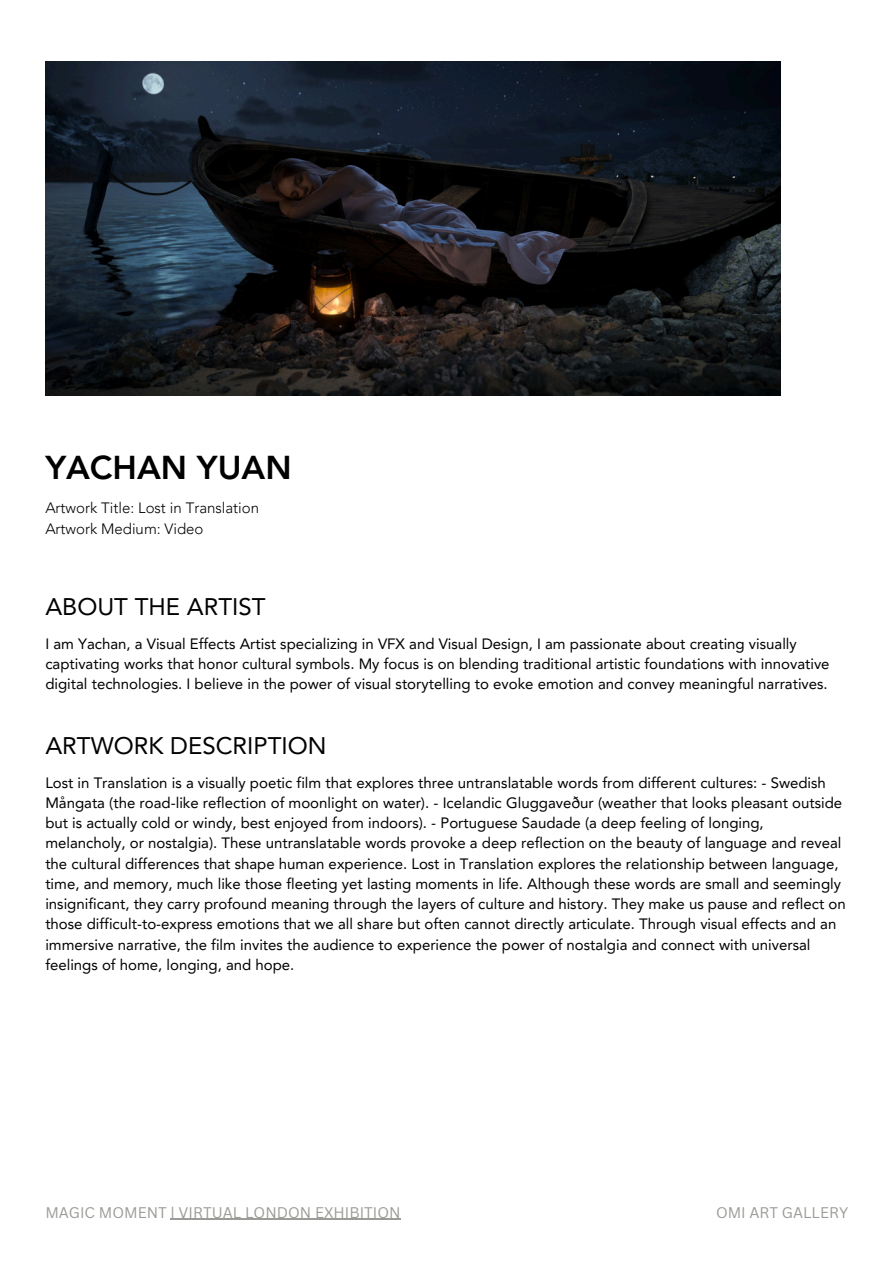
<style>
.page{position:relative;width:894px;height:1264px;background:#fff}
.page>*{position:absolute;margin:0;border:0;box-sizing:border-box;transform-origin:0 0}
.t1{font:800 33px "Avenir LT Pro";color:#000}
.t2{font:24px "Avenir LT Pro";color:#000}
.t3{font:15px/20.2px "Avenir LT Pro";color:#000}
.t4{font:300 15px "Avenir LT Pro";color:#000}
.t5{font:15px "Canva Sans";color:#9b9b97}
</style>
<div class="page">
<img style="left:45px;top:61px;width:735px;height:334px">
<hr style="left:170px;top:1218px;width:230px;height:1px;background:#9b9b97">
<p class="t1" style="left:45px;top:454px;width:248px">YACHAN YUAN</p>
<h1 class="t4" style="left:45px;top:502px;width:215px">Artwork Title: Lost in Translation</h1>
<p class="t4" style="left:45px;top:522px;width:160px">Artwork Medium: Video</p>
<p class="t2" style="left:45px;top:597px;width:222px">ABOUT THE ARTIST</p>
<p class="t3" style="left:45px;top:634px;width:785px">I am Yachan, a Visual Effects Artist specializing in VFX and Visual Design, I am passionate about creating visually captivating works that honor cultural symbols. My focus is on blending traditional artistic foundations with innovative digital technologies. I believe in the power of visual storytelling to evoke emotion and convey meaningful narratives.</p>
<h2 class="t2" style="left:45px;top:736px;width:282px">ARTWORK DESCRIPTION</h2>
<h3 class="t3" style="left:45px;top:773px;width:801px">Lost in Translation is a visually poetic film that explores three untranslatable words from different cultures: - Swedish Mångata (the road-like reflection of moonlight on water). - Icelandic Gluggaveður (weather that looks pleasant outside but is actually cold or windy, best enjoyed from indoors). - Portuguese Saudade (a deep feeling of longing, melancholy, or nostalgia). These untranslatable words provoke a deep reflection on the beauty of language and reveal the cultural differences that shape human experience. Lost in Translation explores the relationship between language, time, and memory, much like those fleeting yet lasting moments in life. Although these words are small and seemingly insignificant, they carry profound meaning through the layers of culture and history. They make us pause and reflect on those difficult-to-express emotions that we all share but often cannot directly articulate. Through visual effects and an immersive narrative, the film invites the audience to experience the power of nostalgia and connect with universal feelings of home, longing, and hope.</h3>
<p class="t5" style="left:45px;top:1201px;width:357px">MAGIC MOMENT | VIRTUAL LONDON EXHIBITION</p>
<h2 class="t5" style="left:715px;top:1201px;width:134px">OMI ART GALLERY</h2>
</div>
